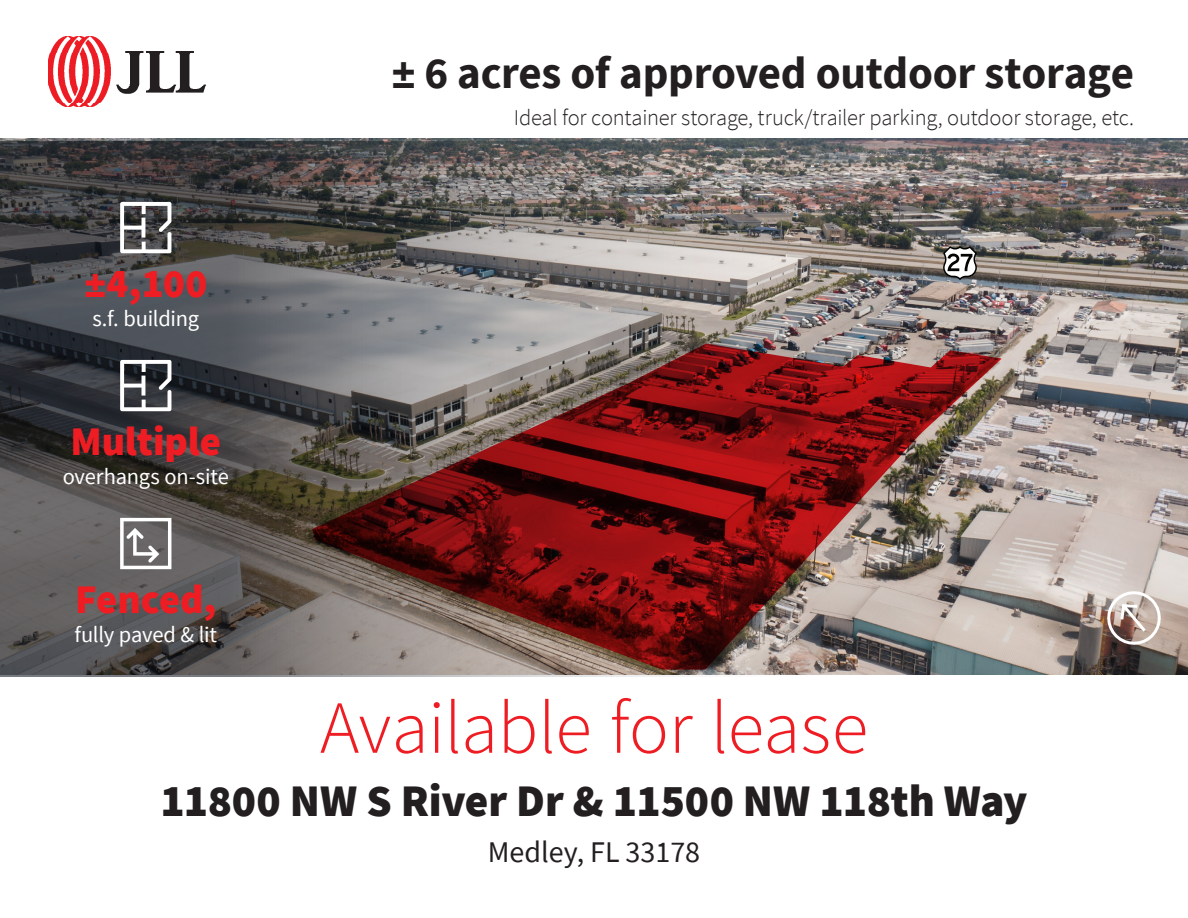
<style>
.page{position:relative;width:1188px;height:918px;background:#fff}
.page>*{position:absolute;margin:0;border:0;box-sizing:border-box;transform-origin:0 0}
.t1{font:300 75px "Source Sans Pro";letter-spacing:-.005em;color:#ee1d23}
.t2{font:900 45px "Source Sans Pro";letter-spacing:-.005em;color:#231f20}
.t3{font:700 45px "Source Sans Pro";letter-spacing:-.005em;color:#231f20}
.t4{font:900 40.5px "Source Sans Pro";letter-spacing:-.005em;color:#ee1d23}
.t5{font:30px "Source Sans Pro";color:#231f20}
.t6{font:300 22.5px "Source Sans Pro";letter-spacing:-.01em;color:#231f20}
.t7{font:22.5px "Source Sans Pro";letter-spacing:-.01em;color:#fff}
</style>
<div class="page">
<img style="left:0;top:138px;width:1188px;height:536px">
<svg style="left:0;top:141px;width:900px;height:536px;background:#666463"></svg>
<svg style="left:942px;top:245px;width:36px;height:37px"></svg>
<svg style="left:312px;top:381px;width:608px;height:289px;background:#793e3b"></svg>
<img style="left:632px;top:343px;width:371px;height:92px">
<img style="left:48px;top:37px;width:157px;height:70px">
<svg style="left:120px;top:518px;width:51px;height:51px"></svg>
<svg style="left:120px;top:360px;width:51px;height:51px"></svg>
<svg style="left:1103px;top:587px;width:59px;height:62px;background:#b7a79f"></svg>
<svg style="left:120px;top:202px;width:51px;height:51px"></svg>
<p class="t4" style="left:84px;top:256px;width:124px">±4,100</p>
<p class="t7" style="left:92px;top:304px;width:108px">s.f. building</p>
<p class="t4" style="left:70px;top:414px;width:152px">Multiple</p>
<p class="t7" style="left:63px;top:462px;width:168px">overhangs on-site</p>
<p class="t4" style="left:75px;top:572px;width:143px">Fenced,</p>
<p class="t7" style="left:74px;top:620px;width:144px">fully paved &amp; lit</p>
<p class="t3" style="left:392px;top:42px;width:744px">± 6 acres of approved outdoor storage</p>
<p class="t6" style="left:514px;top:104px;width:622px">Ideal for container storage, truck/trailer parking, outdoor storage, etc.</p>
<p class="t1" style="left:320px;top:682px;width:550px">Available for lease</p>
<p class="t2" style="left:160px;top:770px;width:869px">11800 NW S River Dr &amp; 11500 NW 118th Way</p>
<p class="t5" style="left:488px;top:833px;width:214px">Medley, FL 33178</p>
</div>
